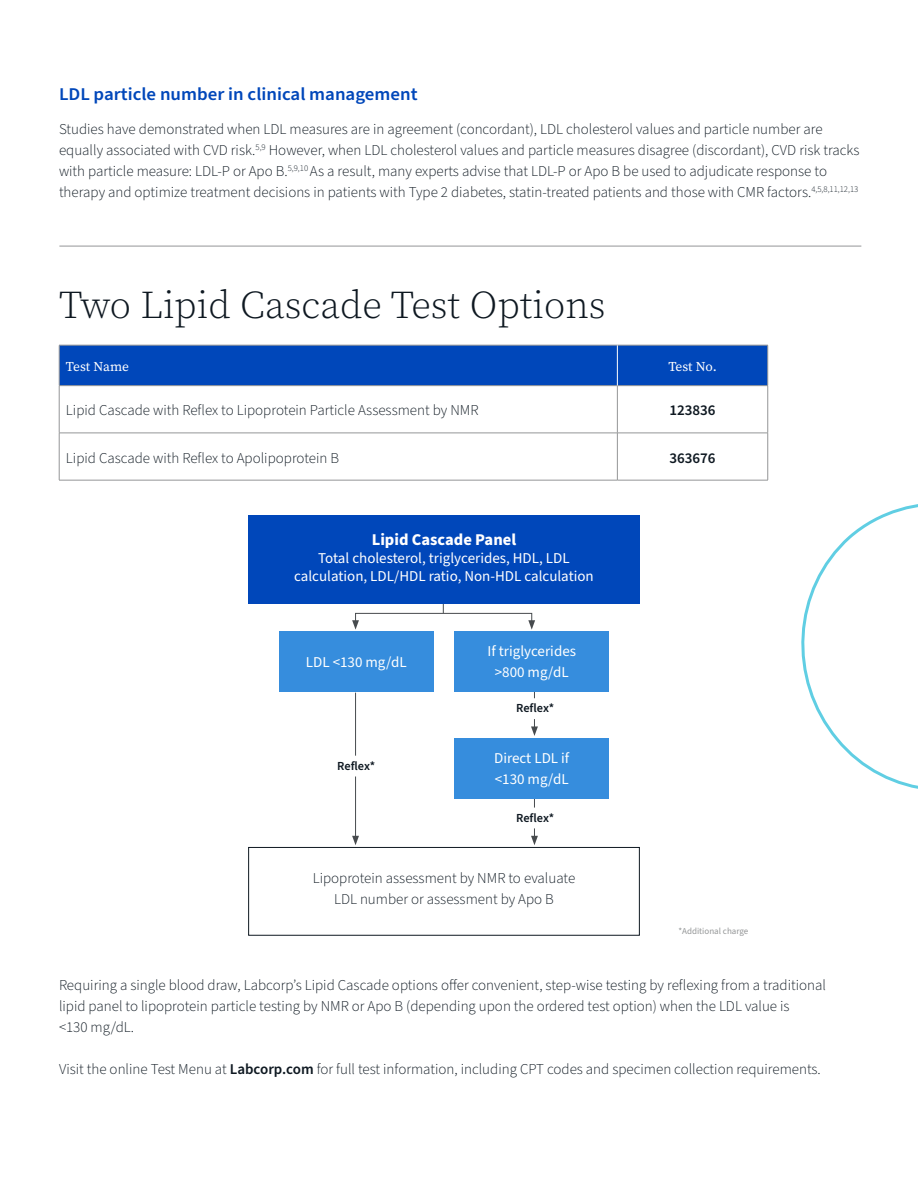
<style>
.page{position:relative;width:918px;height:1188px;background:#fff}
.page>*{position:absolute;margin:0;border:0;box-sizing:border-box;transform-origin:0 0}
.t1{font:300 39px "Source Serif Pro";color:#0e1821}
.t2{font:600 18px "Source Sans Pro";color:#0047ba;scale:1.05 1}
.t3{font:700 16.5px "Source Sans Pro";color:#fff}
.t4{font:300 15px/21px "Source Sans Pro";color:#0e1821}
.t5{font:15px/21px "Source Sans Pro";color:#fff;text-align:center}
.t6{font:600 15px "Source Sans Pro";color:#0e1821}
.t7{font:13.5px "Source Serif Pro";letter-spacing:-.005em;color:#fff}
.t8{font:600 12.3px "Source Sans Pro";letter-spacing:-.005em;color:#0e1821}
.t9{font:9px "Source Sans Pro";color:#949697}
.s1{font-weight:600}
</style>
<div class="page">
<svg style="left:58px;top:245px;width:107px;height:213px"></svg>
<svg style="left:801px;top:504px;width:117px;height:285px"></svg>
<svg style="left:531px;top:719px;width:7px;height:17px"></svg>
<svg style="left:531px;top:828px;width:7px;height:17px"></svg>
<div style="left:279px;top:632px;width:155px;height:60px;background:#368ddd"></div>
<hr style="left:355px;top:777px;width:1px;height:61px;background:#474b4e">
<svg style="left:352px;top:836px;width:7px;height:9px"></svg>
<div style="left:454px;top:632px;width:155px;height:60px;background:#368ddd"></div>
<div style="left:454px;top:738px;width:155px;height:61px;background:#368ddd"></div>
<div style="left:248px;top:847px;width:392px;height:89px;border:1px solid #0e1821"></div>
<div style="left:355px;top:613px;width:177px;height:10px;border:1px solid #474b4e"></div>
<svg style="left:528px;top:620px;width:7px;height:10px"></svg>
<svg style="left:352px;top:620px;width:7px;height:10px"></svg>
<div style="left:248px;top:516px;width:392px;height:88px;background:#0047ba"></div>
<hr style="left:355px;top:693px;width:1px;height:63px;background:#474b4e">
<div style="left:60px;top:346px;width:707px;height:39px;background:#0047ba"></div>
<hr style="left:59px;top:345px;width:1px;height:40px;background:#949697">
<hr style="left:59px;top:345px;width:558px;height:1px;background:#949697">
<hr style="left:59px;top:385px;width:558px;height:1px;background:#949697">
<hr style="left:617px;top:345px;width:151px;height:1px;background:#949697">
<hr style="left:767px;top:345px;width:1px;height:40px;background:#949697">
<hr style="left:617px;top:385px;width:151px;height:1px;background:#949697">
<hr style="left:59px;top:386px;width:1px;height:47px;background:#949697">
<hr style="left:617px;top:386px;width:1px;height:47px;background:#949697">
<hr style="left:767px;top:386px;width:1px;height:47px;background:#949697">
<hr style="left:59px;top:433px;width:1px;height:47px;background:#949697">
<hr style="left:617px;top:433px;width:1px;height:47px;background:#949697">
<hr style="left:767px;top:433px;width:1px;height:47px;background:#949697">
<hr style="left:59px;top:433px;width:558px;height:1px;background:#949697">
<hr style="left:617px;top:433px;width:151px;height:1px;background:#949697">
<hr style="left:59px;top:480px;width:558px;height:1px;background:#949697">
<hr style="left:617px;top:480px;width:151px;height:1px;background:#949697">
<hr style="left:617px;top:345px;width:1px;height:40px;background:#fff">
<hr style="left:59px;top:246px;width:802px;height:1px;background:#949697">
<p class="t2" style="left:59px;top:82px;width:343px">LDL particle number in clinical management</p>
<p class="t4" style="left:59px;top:119px;width:802px">Studies have demonstrated when LDL measures are in agreement (concordant), LDL cholesterol values and particle number are equally associated with CVD risk.<sup>5,9</sup> However, when LDL cholesterol values and particle measures disagree (discordant), CVD risk tracks with particle measure: LDL-P or Apo B.<sup>5,9,10</sup> As a result, many experts advise that LDL-P or Apo B be used to adjudicate response to therapy and optimize treatment decisions in patients with Type 2 diabetes, statin-treated patients and those with CMR factors.<sup>4,5,8,11,12,13</sup></p>
<h1 class="t1" style="left:59px;top:280px;width:548px">Two Lipid Cascade Test Options</h1>
<p class="t7" style="left:66px;top:357px;width:65px">Test Name</p>
<p class="t7" style="left:668px;top:357px;width:50px">Test No.</p>
<p class="t4" style="left:66px;top:400px;width:414px">Lipid Cascade with Reflex to Lipoprotein Particle Assessment by NMR</p>
<p class="t6" style="left:669px;top:400px;width:48px">123836</p>
<p class="t4" style="left:66px;top:448px;width:275px">Lipid Cascade with Reflex to Apolipoprotein B</p>
<p class="t6" style="left:669px;top:448px;width:48px">363676</p>
<p class="t3" style="left:372px;top:528px;width:146px">Lipid Cascade Panel</p>
<p class="t5" style="left:294px;top:550px;width:301px;line-height:18px">Total cholesterol, triglycerides, HDL, LDL calculation, LDL/HDL ratio, Non-HDL calculation</p>
<p class="t5" style="left:306px;top:652px;width:102px">LDL &lt;130 mg/dL</p>
<p class="t5" style="left:487px;top:641px;width:90px">If triglycerides &gt;800 mg/dL</p>
<p class="t8" style="left:337px;top:757px;width:39px">Reflex*</p>
<p class="t8" style="left:516px;top:700px;width:39px">Reflex*</p>
<p class="t5" style="left:494px;top:748px;width:77px;text-align:left">Direct LDL if &lt;130 mg/dL</p>
<p class="t8" style="left:516px;top:809px;width:39px">Reflex*</p>
<p class="t4" style="left:313px;top:868px;width:264px;text-align:center">Lipoprotein assessment by NMR to evaluate<br>LDL number or assessment by Apo B</p>
<p class="t9" style="left:678px;top:925px;width:72px">*Additional charge</p>
<p class="t4" style="left:59px;top:975px;width:769px">Requiring a single blood draw, Labcorp’s Lipid Cascade options offer convenient, step-wise testing by reflexing from a traditional lipid panel to lipoprotein particle testing by NMR or Apo B (depending upon the ordered test option) when the LDL value is<br>&lt;130 mg/dL.</p>
<p class="t4" style="left:59px;top:1059px;width:763px">Visit the online Test Menu at <span class="s1">Labcorp.com</span> for full test information, including CPT codes and specimen collection requirements.</p>
</div>
